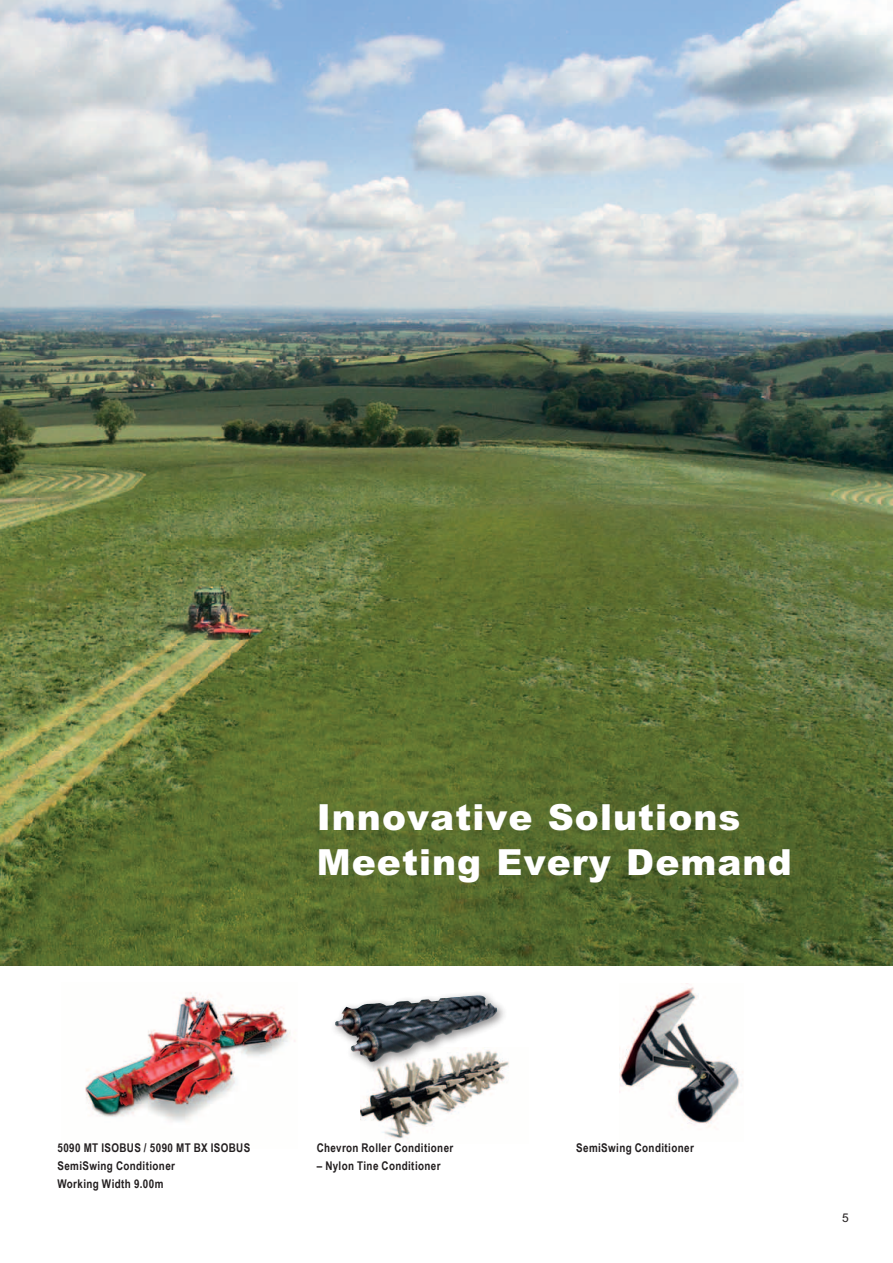
<style>
.page{position:relative;width:893px;height:1263px;background:#fff}
.page>*{position:absolute;margin:0;border:0;box-sizing:border-box;transform-origin:0 0}
.t1{font:900 36px/45px "Arial";letter-spacing:.03em;color:#fff}
.t2{font:700 12px/18px "Arial Narrow";letter-spacing:.03em;color:#231f20}
.t3{font:12px "Arial";color:#231f20}
</style>
<div class="page">
<img style="left:0;top:0;width:893px;height:965px">
<img style="left:85px;top:992px;width:210px;height:130px">
<img style="left:360px;top:1061px;width:149px;height:78px">
<img style="left:619px;top:983px;width:123px;height:145px">
<div style="left:330px;top:990px;width:178px;height:83px;background:#231f20;opacity:.5"></div>
<img style="left:335px;top:995px;width:162px;height:67px">
<h1 class="t1" style="left:317px;top:793px;width:476px">Innovative Solutions<br>Meeting Every Demand</h1>
<p class="t2" style="left:57px;top:1139px;width:194px">5090 MT ISOBUS / 5090 MT BX ISOBUS<br>SemiSwing Conditioner<br>Working Width 9.00m</p>
<p class="t2" style="left:317px;top:1139px;width:138px">Chevron Roller Conditioner</p>
<p class="t2" style="left:317px;top:1157px;width:125px">– Nylon Tine Conditioner</p>
<p class="t2" style="left:576px;top:1139px;width:119px">SemiSwing Conditioner</p>
<p class="t3" style="left:842px;top:1211px;width:8px">5</p>
</div>
